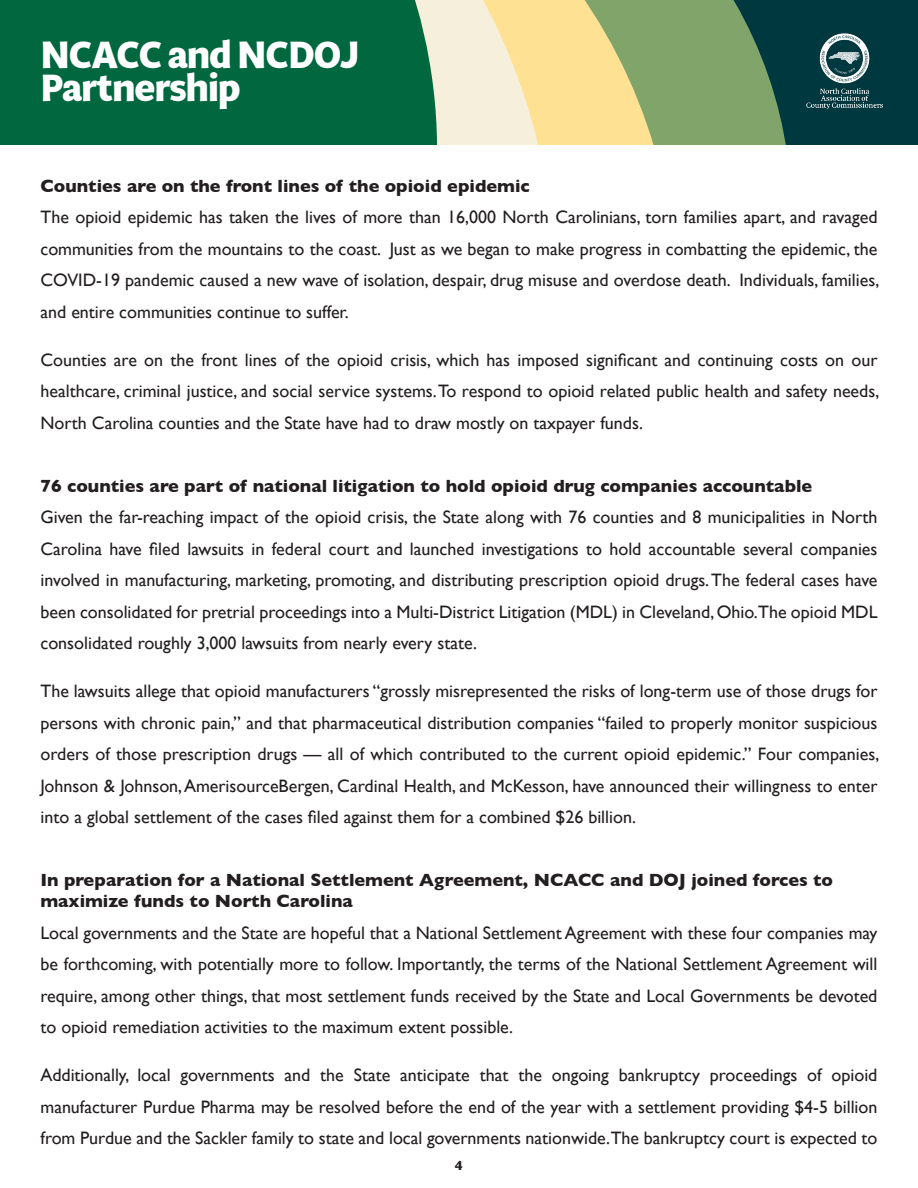
<style>
.page{position:relative;width:918px;height:1188px;background:#fff}
.page>*{position:absolute;margin:0;border:0;box-sizing:border-box;transform-origin:0 0}
.NCACCReportHeader{font:700 37.5px/33px "Multi Display";letter-spacing:-.03em;color:#fff}
.NCACCReportBody{font:18px/31.5px "Gill Sans";color:#231f20;text-align:justify}
.NCACC_Report_Subhead{font:700 18px/21px "Gill Sans";color:#231f20}
.t1{font:700 13.5px "Gill Sans";color:#231f20}
</style>
<div class="page">
<div style="left:831px;top:0;width:87px;height:145px;background:#003840"></div>
<svg style="left:724px;top:0;width:107px;height:145px;background:#3c6b53"></svg>
<svg style="left:612px;top:0;width:112px;height:145px;background:#92ad6f"></svg>
<svg style="left:492px;top:0;width:120px;height:145px;background:#f9e1a1"></svg>
<svg style="left:0;top:0;width:492px;height:145px;background:#1e7851"></svg>
<img style="left:795px;top:29px;width:99px;height:85px">
<p class="NCACCReportHeader" style="left:40px;top:38px;width:321px">NCACC and NCDOJ<br>Partnership</p>
<p class="NCACC_Report_Subhead" style="left:40px;top:175px;width:491px">Counties are on the front lines of the opioid epidemic</p>
<p class="NCACCReportBody" style="left:40px;top:201px;width:840px">The opioid epidemic has taken the lives of more than 16,000 North Carolinians, torn families apart, and ravaged communities from the mountains to the coast. Just as we began to make progress in combatting the epidemic, the COVID-19 pandemic caused a new wave of isolation, despair, drug misuse and overdose death. Individuals, families, and entire communities continue to suffer.</p>
<p class="NCACCReportBody" style="left:40px;top:344px;width:840px">Counties are on the front lines of the opioid crisis, which has imposed significant and continuing costs on our healthcare, criminal justice, and social service systems. To respond to opioid related public health and safety needs, North Carolina counties and the State have had to draw mostly on taxpayer funds.</p>
<p class="NCACC_Report_Subhead" style="left:40px;top:475px;width:773px">76 counties are part of national litigation to hold opioid drug companies accountable</p>
<p class="NCACCReportBody" style="left:40px;top:501px;width:839px">Given the far-reaching impact of the opioid crisis, the State along with 76 counties and 8 municipalities in North Carolina have filed lawsuits in federal court and launched investigations to hold accountable several companies involved in manufacturing, marketing, promoting, and distributing prescription opioid drugs. The federal cases have been consolidated for pretrial proceedings into a Multi-District Litigation (MDL) in Cleveland, Ohio.The opioid MDL consolidated roughly 3,000 lawsuits from nearly every state.</p>
<p class="NCACCReportBody" style="left:40px;top:675px;width:840px">The lawsuits allege that opioid manufacturers “grossly misrepresented the risks of long-term use of those drugs for persons with chronic pain,” and that pharmaceutical distribution companies “failed to properly monitor suspicious orders of those prescription drugs — all of which contributed to the current opioid epidemic.” Four companies, Johnson &amp; Johnson, AmerisourceBergen, Cardinal Health, and McKesson, have announced their willingness to enter into a global settlement of the cases filed against them for a combined $26 billion.</p>
<p class="NCACC_Report_Subhead" style="left:40px;top:869px;width:794px">In preparation for a National Settlement Agreement, NCACC and DOJ joined forces to maximize funds to North Carolina</p>
<p class="NCACCReportBody" style="left:40px;top:917px;width:839px">Local governments and the State are hopeful that a National Settlement Agreement with these four companies may be forthcoming, with potentially more to follow. Importantly, the terms of the National Settlement Agreement will require, among other things, that most settlement funds received by the State and Local Governments be devoted to opioid remediation activities to the maximum extent possible.</p>
<p class="NCACCReportBody" style="left:40px;top:1059px;width:839px">Additionally, local governments and the State anticipate that the ongoing bankruptcy proceedings of opioid manufacturer Purdue Pharma may be resolved before the end of the year with a settlement providing $4-5 billion from Purdue and the Sackler family to state and local governments nationwide.The bankruptcy court is expected to</p>
<p class="t1" style="left:455px;top:1155px;width:10px">4</p>
</div>
